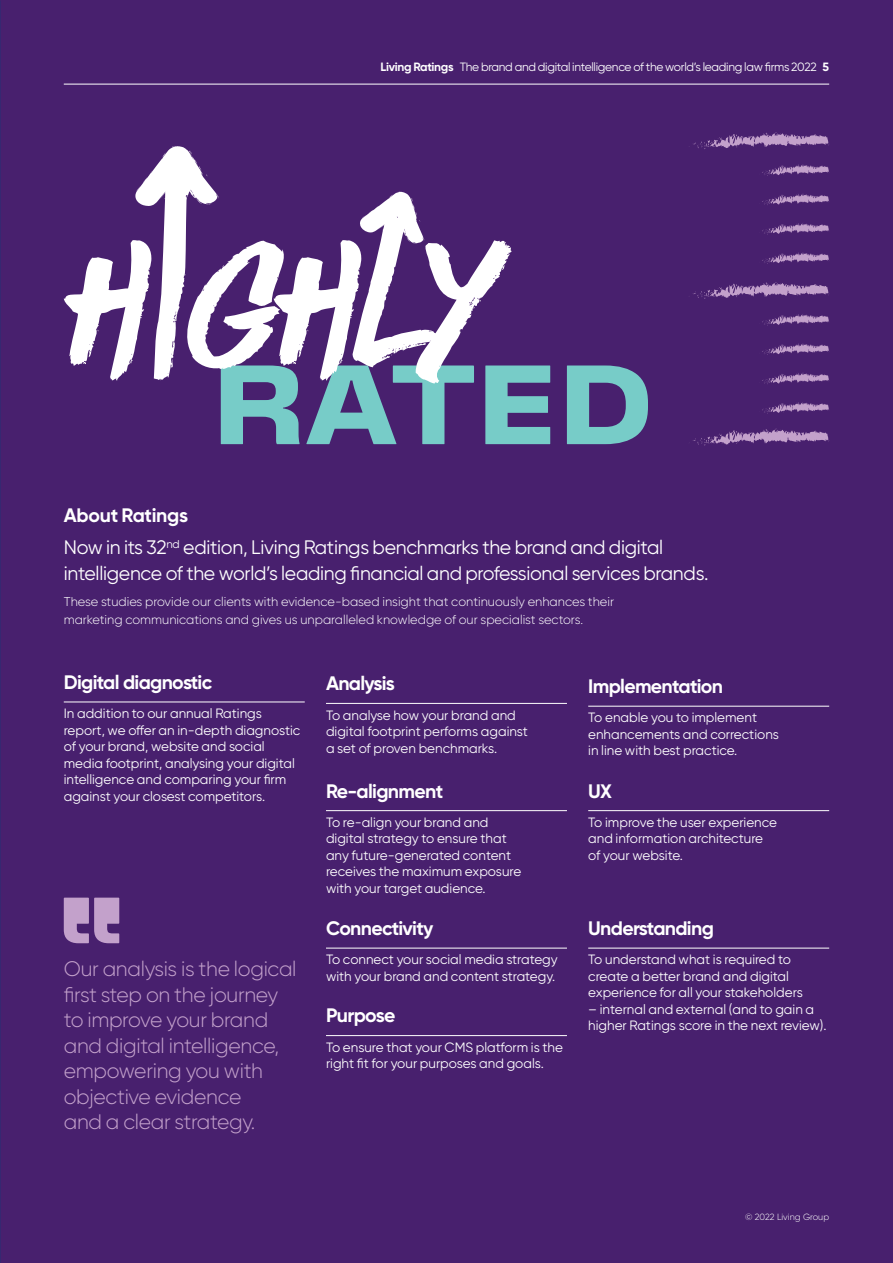
<style>
.page{position:relative;width:893px;height:1263px;background:#48206e}
.page>*{position:absolute;margin:0;border:0;box-sizing:border-box;transform-origin:0 0}
.t1{font:700 expanded 111px "Fixture";color:#77ccc8}
.t2{font:300 21px/25.5px "Gilroy";letter-spacing:-.015em;color:#c3a1cb}
.t3{font:19.5px/32.5px "Gilroy";letter-spacing:-.015em;color:#fff}
.t4{font:700 19.5px "Gilroy";letter-spacing:-.035em;color:#fff}
.t5{font:13.5px/16.5px "Gilroy";color:#fff}
.t6{font:300 12.75px/18px "Gilroy";color:#fff}
.t7{font:12px "Gilroy";letter-spacing:-.025em;color:#fff}
.t8{font:300 9px "Gilroy";color:#fff}
.s1{font-weight:700}
</style>
<div class="page">
<hr style="left:64px;top:702px;width:241px;height:1px;background:#fff">
<hr style="left:326px;top:1035px;width:241px;height:1px;background:#fff">
<hr style="left:326px;top:703px;width:241px;height:1px;background:#fff">
<hr style="left:326px;top:810px;width:241px;height:1px;background:#fff">
<hr style="left:326px;top:948px;width:241px;height:1px;background:#fff">
<hr style="left:588px;top:948px;width:241px;height:1px;background:#fff">
<hr style="left:588px;top:706px;width:241px;height:1px;background:#fff">
<hr style="left:588px;top:810px;width:241px;height:1px;background:#fff">
<svg style="left:64px;top:898px;width:55px;height:45px"></svg>
<svg style="left:689px;top:132px;width:140px;height:314px"></svg>
<svg style="left:64px;top:146px;width:448px;height:238px"></svg>
<hr style="left:64px;top:84px;width:765px;height:1px;background:#fff">
<p class="t7" style="left:381px;top:60px;width:450px"><span class="s1">Living Ratings</span> The brand and digital intelligence of the world’s leading law firms 2022 <span class="s1">5</span></p>
<h1 class="t1" style="left:211px;top:332px;width:446px">RATED</h1>
<h3 class="t3" style="left:64px;top:498px;width:601px"><span class="s1">About Ratings<br></span>Now in its 32<sup>nd</sup> edition, Living Ratings benchmarks the brand and digital</h3>
<h3 class="t3" style="left:64px;top:556px;width:646px">intelligence of the world’s leading financial and professional services brands.</h3>
<p class="t6" style="left:64px;top:593px;width:552px">These studies provide our clients with evidence-based insight that continuously enhances their marketing communications and gives us unparalleled knowledge of our specialist sectors.</p>
<h3 class="t4" style="left:64px;top:670px;width:150px">Digital diagnostic</h3>
<p class="t5" style="left:64px;top:705px;width:238px">In addition to our annual Ratings report, we offer an in-depth diagnostic of your brand, website and social media footprint, analysing your digital intelligence and comparing your firm against your closest competitors.</p>
<h2 class="t2" style="left:64px;top:956px;width:234px">Our analysis is the logical first step on the journey to improve your brand and digital intelligence, empowering you with objective evidence<br>and a clear strategy.</h2>
<h3 class="t4" style="left:326px;top:671px;width:70px">Analysis</h3>
<p class="t5" style="left:326px;top:706px;width:203px">To analyse how your brand and digital footprint performs against a set of proven benchmarks.</p>
<h3 class="t4" style="left:326px;top:778px;width:119px">Re-alignment</h3>
<p class="t5" style="left:326px;top:814px;width:197px">To re-align your brand and digital strategy to ensure that any future-generated content receives the maximum exposure with your target audience.</p>
<h3 class="t4" style="left:326px;top:916px;width:109px">Connectivity</h3>
<p class="t5" style="left:326px;top:951px;width:233px">To connect your social media strategy with your brand and content strategy.</p>
<h3 class="t4" style="left:326px;top:1003px;width:71px">Purpose</h3>
<p class="t5" style="left:326px;top:1038px;width:239px">To ensure that your CMS platform is the right fit for your purposes and goals.</p>
<h3 class="t4" style="left:588px;top:674px;width:136px">Implementation</h3>
<p class="t5" style="left:588px;top:709px;width:192px">To enable you to implement enhancements and corrections in line with best practice.</p>
<h3 class="t4" style="left:588px;top:778px;width:25px">UX</h3>
<p class="t5" style="left:588px;top:814px;width:190px">To improve the user experience and information architecture of your website.</p>
<h3 class="t4" style="left:588px;top:916px;width:127px">Understanding</h3>
<p class="t5" style="left:588px;top:951px;width:216px">To understand what is required to create a better brand and digital experience for all your stakeholders</p>
<p class="t5" style="left:588px;top:1000px;width:240px">– internal and external (and to gain a higher Ratings score in the next review).</p>
<p class="t8" style="left:745px;top:1211px;width:86px">© 2022 Living Group</p>
</div>
